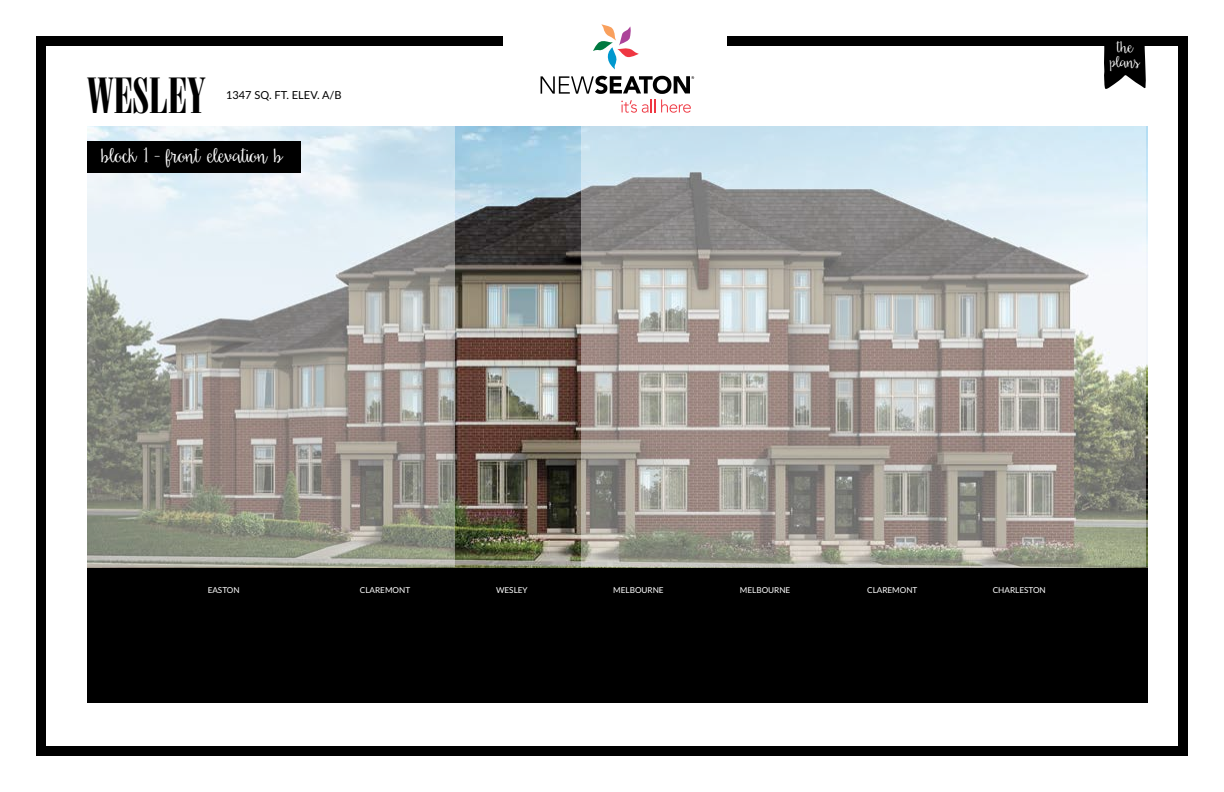
<style>
.page{position:relative;width:1224px;height:792px;background:#fff}
.page>*{position:absolute;margin:0;border:0;box-sizing:border-box;transform-origin:0 0}
.t1{font:49.1px "Bodoni Poster Compressed";color:#000}
.t2{font:20.5px "Daydreamer";letter-spacing:-.07em;color:#fff}
.t3{font:16px/15px "Daydreamer";letter-spacing:-.07em;color:#fff;text-align:center}
.t4{font:11px "Lato";color:#000}
.t5{font:8.2px "Lato";color:#fff}
</style>
<div class="page">
<img style="left:88px;top:126px;width:1060px;height:442px">
<svg style="left:581px;top:127px;width:565px;height:440px"></svg>
<svg style="left:88px;top:127px;width:367px;height:440px"></svg>
<div style="left:88px;top:568px;width:1060px;height:135px;background:#000"></div>
<div style="left:88px;top:141px;width:213px;height:32px;background:#000"></div>
<div style="left:36px;top:36px;width:1152px;height:720px;border:10px solid #000"></div>
<div style="left:503px;top:20px;width:223px;height:42px;background:#fff"></div>
<svg style="left:593px;top:24px;width:46px;height:45px"></svg>
<svg style="left:541px;top:76px;width:153px;height:37px"></svg>
<svg style="left:1104px;top:36px;width:42px;height:53px"></svg>
<h1 class="t1" style="left:86px;top:67px;width:121px">WESLEY</h1>
<h2 class="t2" style="left:101px;top:145px;width:184px">block 1 - front elevation b</h2>
<h3 class="t4" style="left:226px;top:87px;width:117px">1347 SQ. FT. ELEV. A/B</h3>
<h3 class="t3" style="left:1110px;top:40px;width:32px">the plans</h3>
<p class="t5" style="left:208px;top:584px;width:34px">EASTON</p>
<p class="t5" style="left:360px;top:584px;width:52px">CLAREMONT</p>
<p class="t5" style="left:496px;top:584px;width:33px">WESLEY</p>
<p class="t5" style="left:613px;top:584px;width:52px">MELBOURNE</p>
<p class="t5" style="left:740px;top:584px;width:52px">MELBOURNE</p>
<p class="t5" style="left:867px;top:584px;width:52px">CLAREMONT</p>
<p class="t5" style="left:993px;top:584px;width:55px">CHARLESTON</p>
</div>
